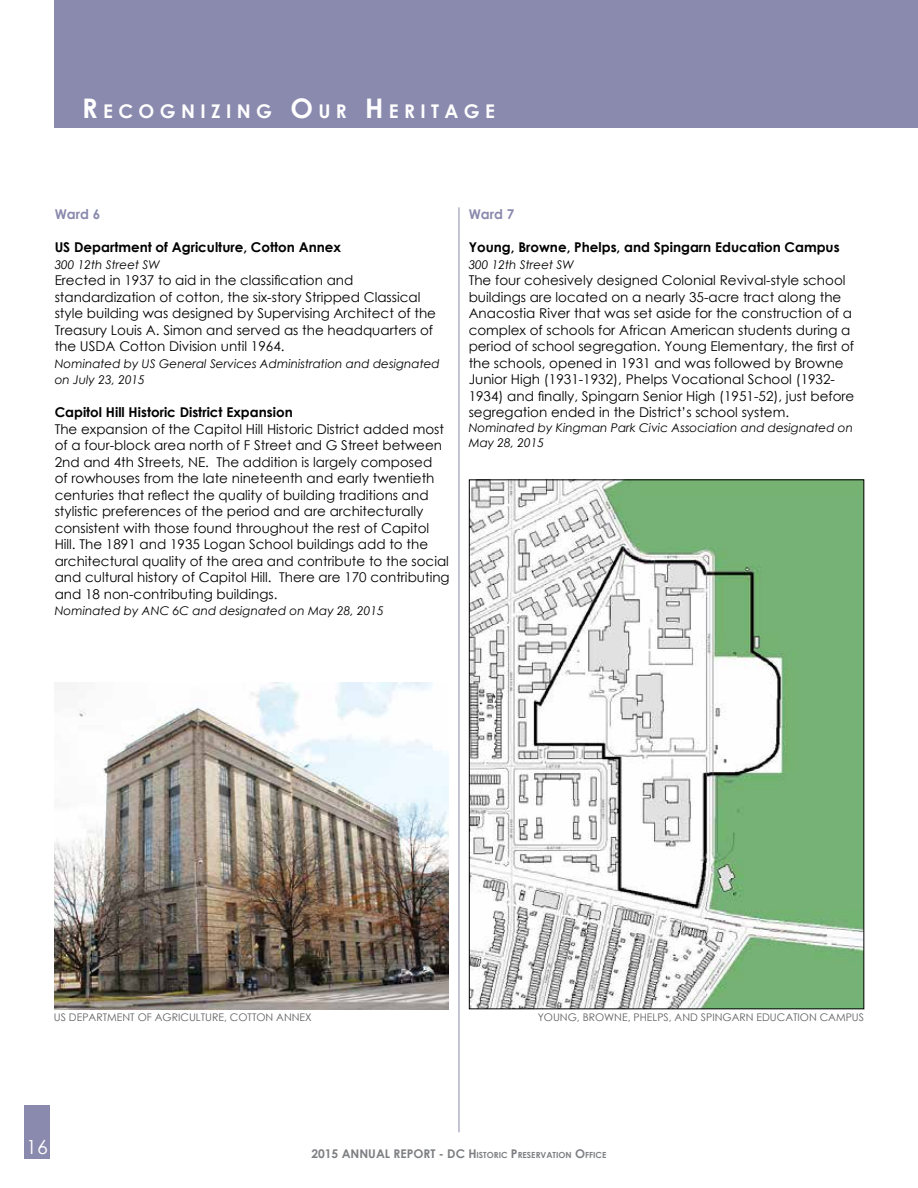
<style>
.page{position:relative;width:918px;height:1188px;background:#fff}
.page>*{position:absolute;margin:0;border:0;box-sizing:border-box;transform-origin:0 0}
.t1{font:19.5px "Century Gothic";color:#fff}
.t2{font:700 18.9px "Century Gothic";letter-spacing:.285em;color:#fff}
.t3{font:13.5px/16.5px "Century Gothic";color:#000}
.t4{font:700 13.5px "Century Gothic";color:#000}
.t5{font:700 13.5px "Century Gothic";color:#8a8aae}
.t6{font:italic 12px/16.5px "Century Gothic";color:#000}
.t7{font:10.5px "Century Gothic";color:#5f6062}
.t8{font:700 8.4px "Century Gothic";color:#7d7f82}
.s1{font-size:27px}
.s2{font-size:12px}
</style>
<div class="page">
<div style="left:24px;top:1105px;width:25px;height:54px;background:#8a8aae"></div>
<div style="left:1px;top:0;width:917px;height:128px;background:#8a8aae"></div>
<hr style="left:459px;top:207px;width:1px;height:925px;background:#8a8aae">
<div style="left:0;top:0;width:54px;height:135px;background:#fff"></div>
<img style="left:471px;top:482px;width:391px;height:525px">
<img style="left:54px;top:683px;width:395px;height:326px">
<h2 class="t2" style="left:82px;top:97px;width:414px"><span class="s1">R</span>ECOGNIZING <span class="s1">O</span> UR <span class="s1">H</span>ER ITAGE</h2>
<p class="t5" style="left:55px;top:204px;width:47px">Ward 6</p>
<p class="t4" style="left:55px;top:237px;width:288px">US Department of Agriculture, Cotton Annex</p>
<p class="t6" style="left:55px;top:256px;width:107px">300 12th Street SW</p>
<p class="t3" style="left:55px;top:272px;width:383px">Erected in 1937 to aid in the classification and standardization of cotton, the six-story Stripped Classical style building was designed by Supervising Architect of the Treasury Louis A. Simon and served as the headquarters of the USDA Cotton Division until 1964.</p>
<p class="t6" style="left:55px;top:355px;width:387px">Nominated by US General Services Administration and designated on July 23, 2015</p>
<p class="t4" style="left:55px;top:402px;width:240px">Capitol Hill Historic District Expansion</p>
<p class="t3" style="left:55px;top:420px;width:397px">The expansion of the Capitol Hill Historic District added most of a four-block area north of F Street and G Street between 2nd and 4th Streets, NE. The addition is largely composed<br>of rowhouses from the late nineteenth and early twentieth centuries that reflect the quality of building traditions and stylistic preferences of the period and are architecturally consistent with those found throughout the rest of Capitol Hill. The 1891 and 1935 Logan School buildings add to the architectural quality of the area and contribute to the social and cultural history of Capitol Hill. There are 170 contributing and 18 non-contributing buildings.</p>
<p class="t6" style="left:55px;top:602px;width:330px">Nominated by ANC 6C and designated on May 28, 2015</p>
<p class="t5" style="left:469px;top:204px;width:47px">Ward 7</p>
<p class="t4" style="left:469px;top:237px;width:372px">Young, Browne, Phelps, and Spingarn Education Campus</p>
<p class="t6" style="left:469px;top:256px;width:107px">300 12th Street SW</p>
<p class="t3" style="left:469px;top:272px;width:387px">The four cohesively designed Colonial Revival-style school buildings are located on a nearly 35-acre tract along the Anacostia River that was set aside for the construction of a complex of schools for African American students during a period of school segregation. Young Elementary, the first of the schools, opened in 1931 and was followed by Browne Junior High (1931-1932), Phelps Vocational School (1932- 1934) and finally, Spingarn Senior High (1951-52), just before segregation ended in the District’s school system.</p>
<p class="t6" style="left:469px;top:420px;width:386px;line-height:15px">Nominated by Kingman Park Civic Association and designated on<br>May 28, 2015</p>
<p class="t7" style="left:54px;top:1010px;width:23px">Us department</p>
<p class="t7" style="left:138px;top:1010px;width:25px">of agricu</p>
<p class="t7" style="left:196px;top:1010px;width:12px">lture</p>
<p class="t7" style="left:224px;top:1010px;width:14px">, cotton</p>
<p class="t7" style="left:276px;top:1010px;width:9px">anne</p>
<p class="t7" style="left:305px;top:1010px;width:8px">x</p>
<p class="t7" style="left:538px;top:1010px;width:9px">young</p>
<p class="t7" style="left:577px;top:1010px;width:15px">, browne</p>
<p class="t7" style="left:628px;top:1010px;width:56px">, phelps, and</p>
<p class="t7" style="left:701px;top:1010px;width:8px">spingarn</p>
<p class="t7" style="left:756px;top:1010px;width:8px">education</p>
<p class="t7" style="left:820px;top:1010px;width:9px">campus</p>
<h1 class="t1" style="left:26px;top:1133px;width:23px">16</h1>
<p class="t8" style="left:311px;top:1149px;width:291px"><span class="s2">2015 ANNUAL REPORT - DC H</span>ISTORIC <span class="s2">P</span>RESERVATION <span class="s2">O</span>FFICE</p>
</div>
